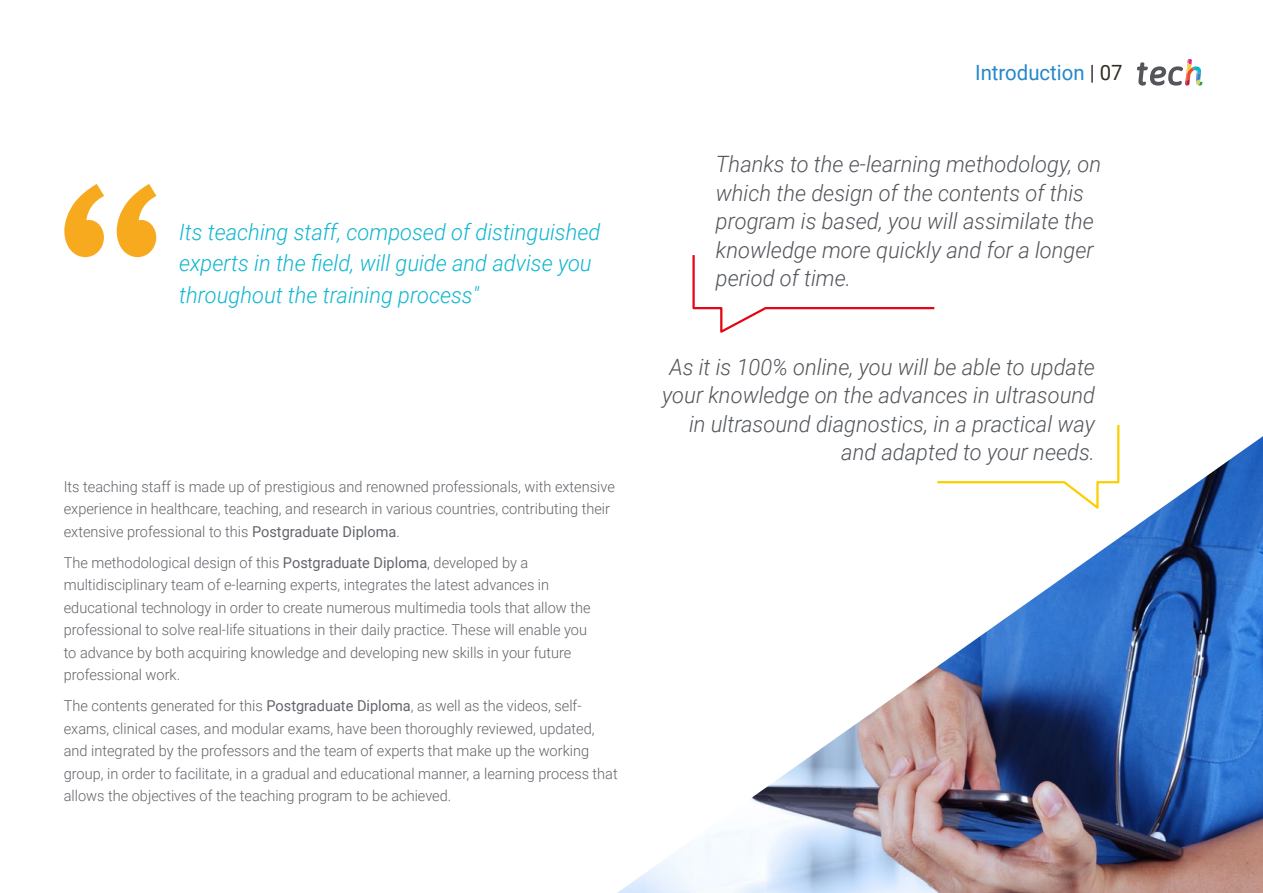
<style>
.page{position:relative;width:1263px;height:893px;background:#fff}
.page>*{position:absolute;margin:0;border:0;box-sizing:border-box;transform-origin:0 0}
.t1{font:italic 300 22.5px/28.5px "Roboto";color:#52555b;text-align:right}
.t2{font:italic 300 22.5px/31.5px "Roboto";color:#0fb6cf}
.t3{font:21px "Roboto";color:#2488c9}
.t4{font:300 15px/22.5px "Roboto";color:#61646a}
.s1{font-weight:400}
.s2{color:#312e20}
</style>
<div class="page">
<svg style="left:64px;top:184px;width:92px;height:73px"></svg>
<img style="left:617px;top:436px;width:646px;height:457px">
<svg style="left:692px;top:255px;width:243px;height:78px"></svg>
<svg style="left:1137px;top:59px;width:65px;height:27px"></svg>
<h1 class="t2" style="left:179px;top:215px;width:423px">Its teaching staff, composed of distinguished experts in the field, will guide and advise you throughout the training process"</h1>
<p class="t4" style="left:64px;top:475px;width:553px">Its teaching staff is made up of prestigious and renowned professionals, with extensive experience in healthcare, teaching, and research in various countries, contributing their extensive professional to this <span class="s1">Postgraduate Diploma</span>.</p>
<p class="t4" style="left:64px;top:551px;width:528px">The methodological design of this <span class="s1">Postgraduate Diploma</span>, developed by a multidisciplinary team of e-learning experts, integrates the latest advances in educational technology in order to create numerous multimedia tools that allow the professional to solve real-life situations in their daily practice. These will enable you to advance by both acquiring knowledge and developing new skills in your future professional work.</p>
<p class="t4" style="left:64px;top:694px;width:555px">The contents generated for this <span class="s1">Postgraduate Diploma</span>, as well as the videos, self&shy;exams, clinical cases, and modular exams, have been thoroughly reviewed, updated, and integrated by the professors and the team of experts that make up the working group, in order to facilitate, in a gradual and educational manner, a learning process that allows the objectives of the teaching program to be achieved.</p>
<h2 class="t3" style="left:975px;top:57px;width:149px">Introduction <span class="s2">| 07</span></h2>
<h1 class="t1" style="left:716px;top:149px;width:387px;text-align:left">Thanks to the e-learning methodology, on which the design of the contents of this program is based, you will assimilate the knowledge more quickly and for a longer period of time.</h1>
<h1 class="t1" style="left:662px;top:351px;width:434px">As it is 100% online, you will be able to update your knowledge on the advances in ultrasound in ultrasound diagnostics, in a practical way and adapted to your needs.</h1>
</div>
